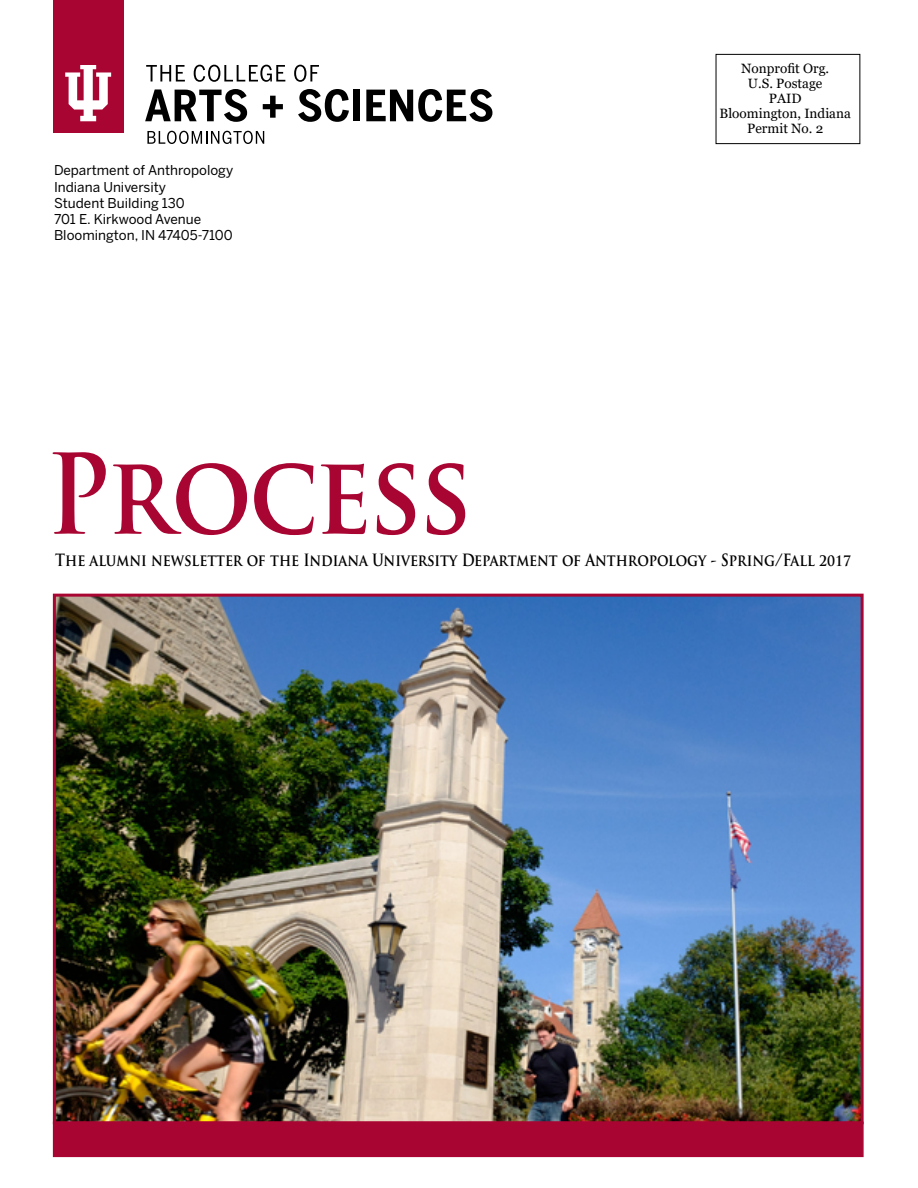
<style>
.page{position:relative;width:918px;height:1188px;background:#fff}
.page>*{position:absolute;margin:0;border:0;box-sizing:border-box;transform-origin:0 0}
.t1{font:700 108px "Trajan Pro";letter-spacing:-.025em;color:#a90533;scale:.9 1}
.t2{font:700 16.5px "Trajan Pro";color:#000;scale:.85 1}
.t3{font:13.5px/16.2px "Benton Sans";color:#000}
.t4{font:13.5px/15px "Georgia";color:#000;text-align:center}
</style>
<div class="page">
<div style="left:716px;top:54px;width:144px;height:90px;border:1px solid #000"></div>
<div style="left:53px;top:1122px;width:811px;height:35px;background:#a90533"></div>
<img style="left:57px;top:598px;width:803px;height:522px">
<div style="left:53px;top:594px;width:811px;height:530px;border:3px solid #a90533"></div>
<svg style="left:147px;top:131px;width:117px;height:13px"></svg>
<div style="left:53px;top:0;width:70px;height:132px;background:#a90533"></div>
<svg style="left:65px;top:65px;width:46px;height:56px"></svg>
<svg style="left:145px;top:89px;width:102px;height:33px"></svg>
<svg style="left:263px;top:96px;width:20px;height:22px"></svg>
<svg style="left:298px;top:89px;width:51px;height:33px"></svg>
<div style="left:353px;top:90px;width:7px;height:31px;background:#000"></div>
<svg style="left:366px;top:89px;width:126px;height:33px"></svg>
<svg style="left:146px;top:65px;width:39px;height:17px"></svg>
<svg style="left:194px;top:65px;width:91px;height:17px"></svg>
<svg style="left:294px;top:65px;width:25px;height:17px"></svg>
<p class="t3" style="left:54px;top:162px;width:181px">Department of Anthropology<br>Indiana University<br>Student Building 130<br>701 E. Kirkwood Avenue<br>Bloomington, IN 47405-7100</p>
<p class="t4" style="left:720px;top:61px;width:133px">Nonprofit Org.<br>U.S. Postage<br>PAID<br>Bloomington, Indiana<br>Permit No. 2</p>
<h1 class="t1" style="left:46px;top:427px;width:474px">Process</h1>
<p class="t2" style="left:55px;top:550px;width:938px">The alumni newsletter of the Indiana University Department of Anthropology - Spring/Fall 2017</p>
</div>
